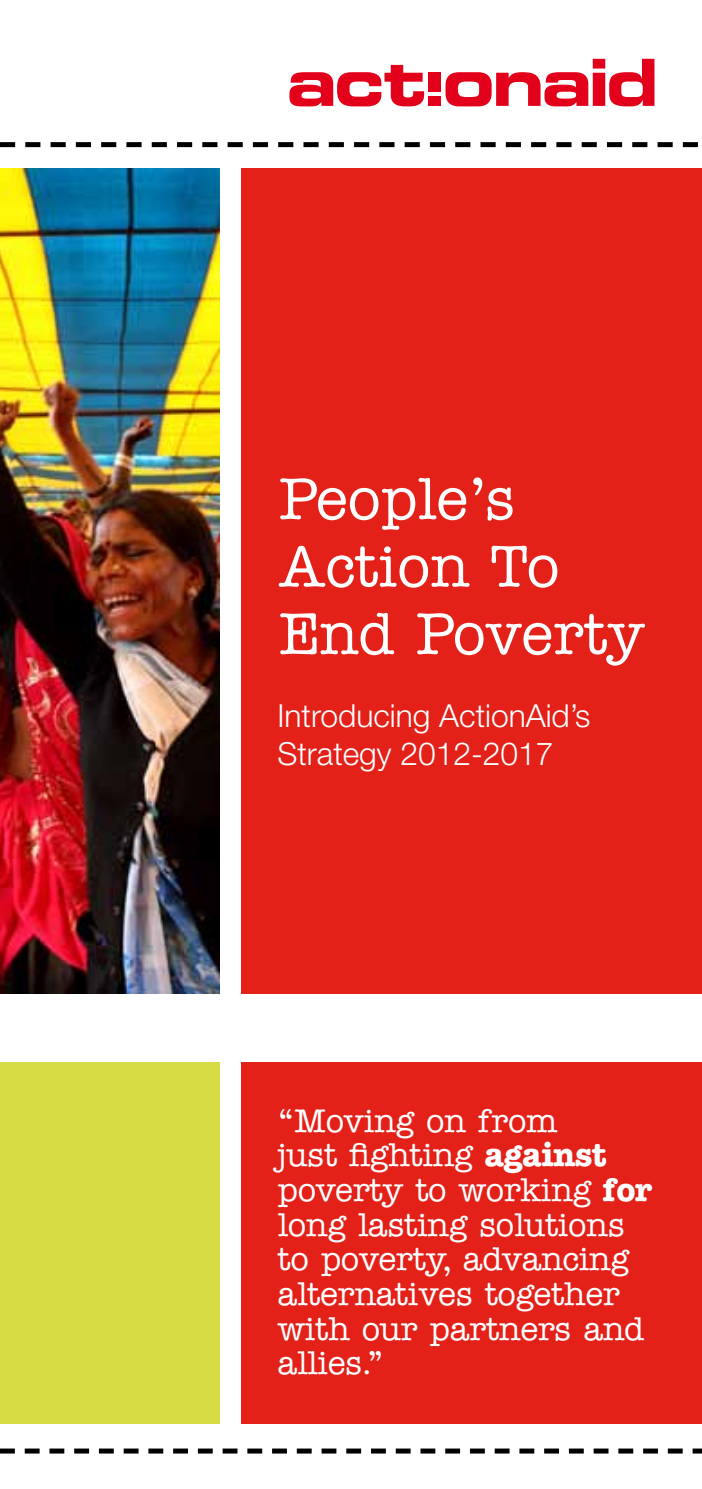
<style>
.page{position:relative;width:702px;height:1489px;background:#fff}
.page>*{position:absolute;margin:0;border:0;box-sizing:border-box;transform-origin:0 0}
.t1{font:500 59px/67.5px "American Typewriter";color:#fff}
.t2{font:500 33px/34.5px "American Typewriter";letter-spacing:-.01em;color:#fff}
.t3{font:300 31.75px/38px "Helvetica Neue";color:#fff}
.s1{font-weight:700}
</style>
<div class="page">
<div style="left:241px;top:169px;width:461px;height:824px;background:#e32119"></div>
<div style="left:241px;top:1062px;width:461px;height:361px;background:#e32119"></div>
<svg style="left:289px;top:65px;width:135px;height:41px"></svg>
<svg style="left:445px;top:59px;width:209px;height:47px"></svg>
<div style="left:428px;top:73px;width:13px;height:19px;background:#e2001a"></div>
<div style="left:428px;top:96px;width:13px;height:10px;background:#e2001a"></div>
<img style="left:0;top:169px;width:220px;height:824px">
<div style="left:0;top:1062px;width:220px;height:361px;background:#d7db43"></div>
<svg style="left:0;top:142px;width:698px;height:5px"></svg>
<svg style="left:0;top:1448px;width:702px;height:5px"></svg>
<h1 class="t1" style="left:279px;top:466px;width:367px">People’s<br>Action To<br>End Poverty</h1>
<p class="t3" style="left:277px;top:696px;width:314px">Introducing ActionAid’s<br>Strategy 2012-2017</p>
<p class="t2" style="left:277px;top:1103px;width:376px">“Moving on from<br>just fighting <span class="s1">against </span>poverty to working <span class="s1">for </span>long lasting solutions to poverty, advancing alternatives together with our partners and allies.”</p>
</div>
